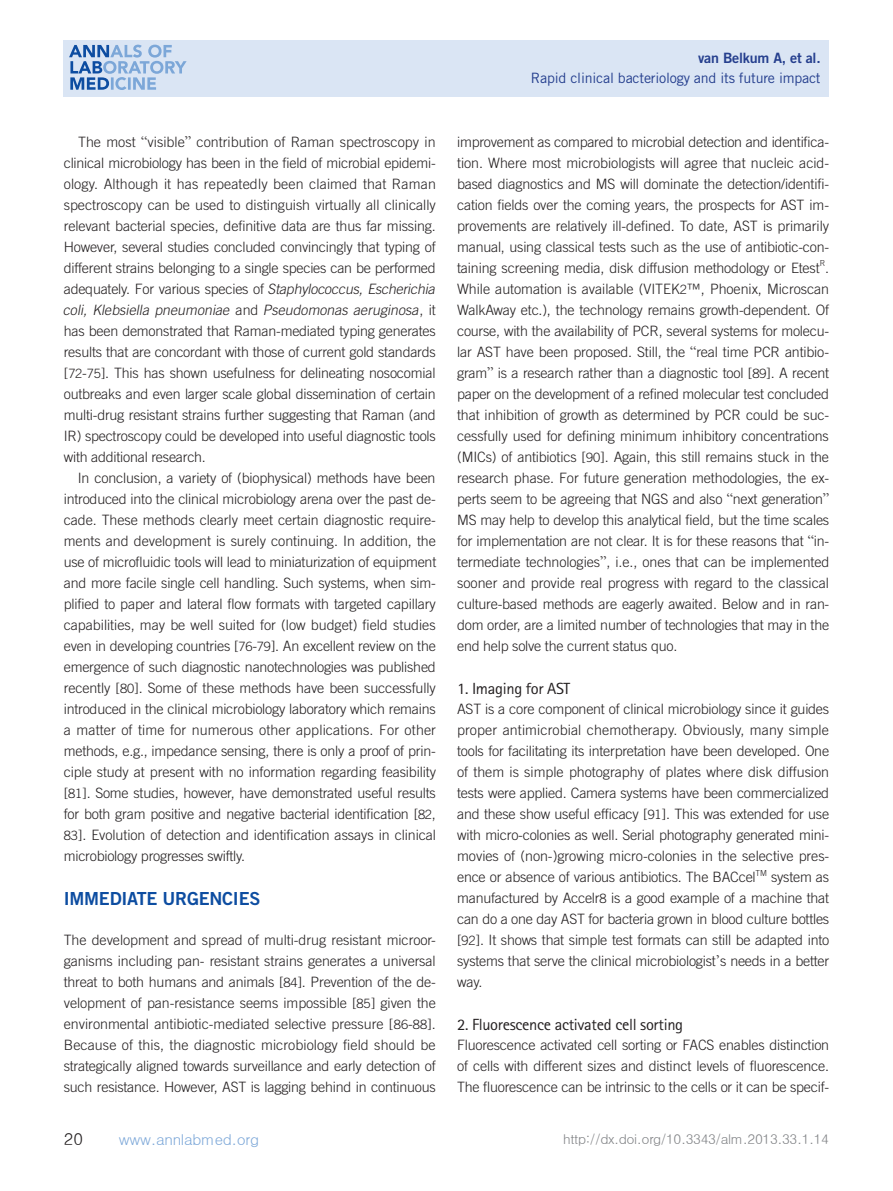
<style>
.page{position:relative;width:893px;height:1191px;background:#fff}
.page>*{position:absolute;margin:0;border:0;box-sizing:border-box;transform-origin:0 0}
.KJLM_대제목{font:18px "Trade Gothic LT Std Bd 2";letter-spacing:-.015em;color:#0d4da1}
.t1{font:16.5px "Dotum";color:#231f20}
.KJLM_중제목{font:16.2px "Rotis Sans Serif Std";letter-spacing:-.02em;color:#231f20}
.t2{font:15px "Dotum";letter-spacing:-.02em;color:#7ca7d8}
.KJLM_본문{font:300 14.25px/21px "Trade Gothic LT Std";letter-spacing:-.015em;color:#231f20;text-align:justify}
.t3{font:14.25px "Trade Gothic LT Std";letter-spacing:-.015em;color:#253f8e}
.t4{font:14.25px "Trade Gothic LT Std Bd 2";letter-spacing:-.015em;color:#253f8e}
.t5{font:13.5px "Dotum";letter-spacing:-.03em;color:#808285}
.s1{font-family:"Times New Roman";font-weight:400}
.s2{font-style:italic}
.s3{font-size:12.75px}
</style>
<div class="page">
<div style="left:64px;top:40px;width:765px;height:56px;background:#dae5f4"></div>
<svg style="left:69px;top:45px;width:118px;height:45px"></svg>
<p class="KJLM_본문" style="left:63px;top:131px;width:376px;text-align:left;text-indent:15px">The most <span class="s1">“</span>visible<span class="s1">”</span> contribution of Raman spectroscopy in clinical microbiology has been in the field of microbial epidemi&shy;ology. Although it has repeatedly been claimed that Raman spectroscopy can be used to distinguish virtually all clinically relevant bacterial species, definitive data are thus far missing.<br>However, several studies concluded convincingly that typing of different strains belonging to a single species can be performed adequately. For various species of <span class="s2">Staphylococcus, Escherichia coli, Klebsiella pneumoniae</span> a n d <span class="s2">Pseudomonas aeruginosa</span>, i t has been demonstrated that Raman-mediated typing generates results that are concordant with those of current gold standards [<span class="s3">72</span>-<span class="s3">75</span>]. This has shown usefulness for delineating nosocomial outbreaks and even larger scale global dissemination of certain multi-drug resistant strains further suggesting that Raman (and IR) spectroscopy could be developed into useful diagnostic tools with additional research.</p>
<p class="KJLM_본문" style="left:64px;top:467px;width:374px;text-indent:14px">In conclusion, a variety of (biophysical) methods have been introduced into the clinical microbiology arena over the past de&shy;cade. These methods clearly meet certain diagnostic require&shy;ments and development is surely continuing. In addition, the use of microfluidic tools will lead to miniaturization of equipment and more facile single cell handling. Such systems, when sim&shy;plified to paper and lateral flow formats with targeted capillary capabilities, may be well suited for (low budget) field studies even in developing countries [<span class="s3">76</span>-<span class="s3">79</span>]. An excellent review on the emergence of such diagnostic nanotechnologies was published recently [<span class="s3">80</span>]. Some of these methods have been successfully introduced in the clinical microbiology laboratory which remains a matter of time for numerous other applications. For other methods, e.g., impedance sensing, there is only a proof of prin&shy;ciple study at present with no information regarding feasibility [<span class="s3">81</span>]. Some studies, however, have demonstrated useful results for both gram positive and negative bacterial identification [<span class="s3">82</span>, <span class="s3">83</span>]. Evolution of detection and identification assays in clinical microbiology progresses swiftly.</p>
<p class="KJLM_대제목" style="left:64px;top:887px;width:198px">IMMEDIATE URGENCIES</p>
<p class="KJLM_본문" style="left:64px;top:929px;width:374px">The development and spread of multi-drug resistant microor&shy;ganisms including pan- resistant strains generates a universal threat to both humans and animals [<span class="s3">84</span>]. Prevention of the de&shy;velopment of pan-resistance seems impossible [<span class="s3">85</span>] given the environmental antibiotic-mediated selective pressure [<span class="s3">86</span>-<span class="s3">88</span>].<br>Because of this, the diagnostic microbiology field should be strategically aligned towards surveillance and early detection of such resistance. However, AST is lagging behind in continuous</p>
<p class="t4" style="left:698px;top:49px;width:124px">van Belkum A, et al.</p>
<p class="t3" style="left:531px;top:69px;width:291px">Rapid clinical bacteriology and its future impact</p>
<p class="KJLM_본문" style="left:457px;top:131px;width:374px">improvement as compared to microbial detection and identifica&shy;tion. Where most microbiologists will agree that nucleic acid&shy;based diagnostics and MS will dominate the detection/identifi&shy;cation fields over the coming years, the prospects for AST im&shy;provements are relatively ill-defined. To date, AST is primarily manual, using classical tests such as the use of antibiotic-con&shy;taining screening media, disk diffusion methodology or Etest<sup>R</sup>.<br>While automation is available (VITEK<span class="s3">2</span>™, Phoenix, Microscan WalkAway etc.), the technology remains growth-dependent. Of course, with the availability of PCR, several systems for molecu&shy;lar AST have been proposed. Still, the <span class="s1">“</span>real time PCR antibio&shy;gram<span class="s1">”</span> is a research rather than a diagnostic tool [<span class="s3">89</span>]. A recent paper on the development of a refined molecular test concluded that inhibition of growth as determined by PCR could be suc&shy;cessfully used for defining minimum inhibitory concentrations (MICs) of antibiotics [<span class="s3">90</span>]. Again, this still remains stuck in the research phase. For future generation methodologies, the ex&shy;perts seem to be agreeing that NGS and also <span class="s1">“</span>next generation<span class="s1">” </span>MS may help to develop this analytical field, but the time scales for implementation are not clear. It is for these reasons that <span class="s1">“</span>in&shy;termediate technologies<span class="s1">”</span>, i.e., ones that can be implemented sooner and provide real progress with regard to the classical culture-based methods are eagerly awaited. Below and in ran&shy;dom order, are a limited number of technologies that may in the end help solve the current status quo.</p>
<p class="KJLM_중제목" style="left:457px;top:679px;width:115px">1. Imaging for AST</p>
<p class="KJLM_본문" style="left:457px;top:698px;width:374px">AST is a core component of clinical microbiology since it guides proper antimicrobial chemotherapy. Obviously, many simple tools for facilitating its interpretation have been developed. One of them is simple photography of plates where disk diffusion tests were applied. Camera systems have been commercialized and these show useful efficacy [<span class="s3">91</span>]. This was extended for use with micro-colonies as well. Serial photography generated mini&shy;movies of (non-)growing micro-colonies in the selective pres&shy;ence or absence of various antibiotics. The BACcel<sup>TM</sup> system as manufactured by Accelr<span class="s3">8</span> is a good example of a machine that can do a one day AST for bacteria grown in blood culture bottles [<span class="s3">92</span>]. It shows that simple test formats can still be adapted into systems that serve the clinical microbiologist<span class="s1">’</span>s needs in a better way.</p>
<p class="KJLM_중제목" style="left:457px;top:1015px;width:228px">2. Fluorescence activated cell sorting</p>
<p class="KJLM_본문" style="left:457px;top:1034px;width:374px">Fluorescence activated cell sorting or FACS enables distinction of cells with different sizes and distinct levels of fluorescence.<br>The fluorescence can be intrinsic to the cells or it can be specif-</p>
<p class="t1" style="left:64px;top:1130px;width:21px">20</p>
<p class="t2" style="left:119px;top:1131px;width:142px">www.annlabmed.org</p>
<p class="t5" style="left:563px;top:1132px;width:267px">http://dx.doi.org/10.3343/alm.2013.33.1.14</p>
</div>
